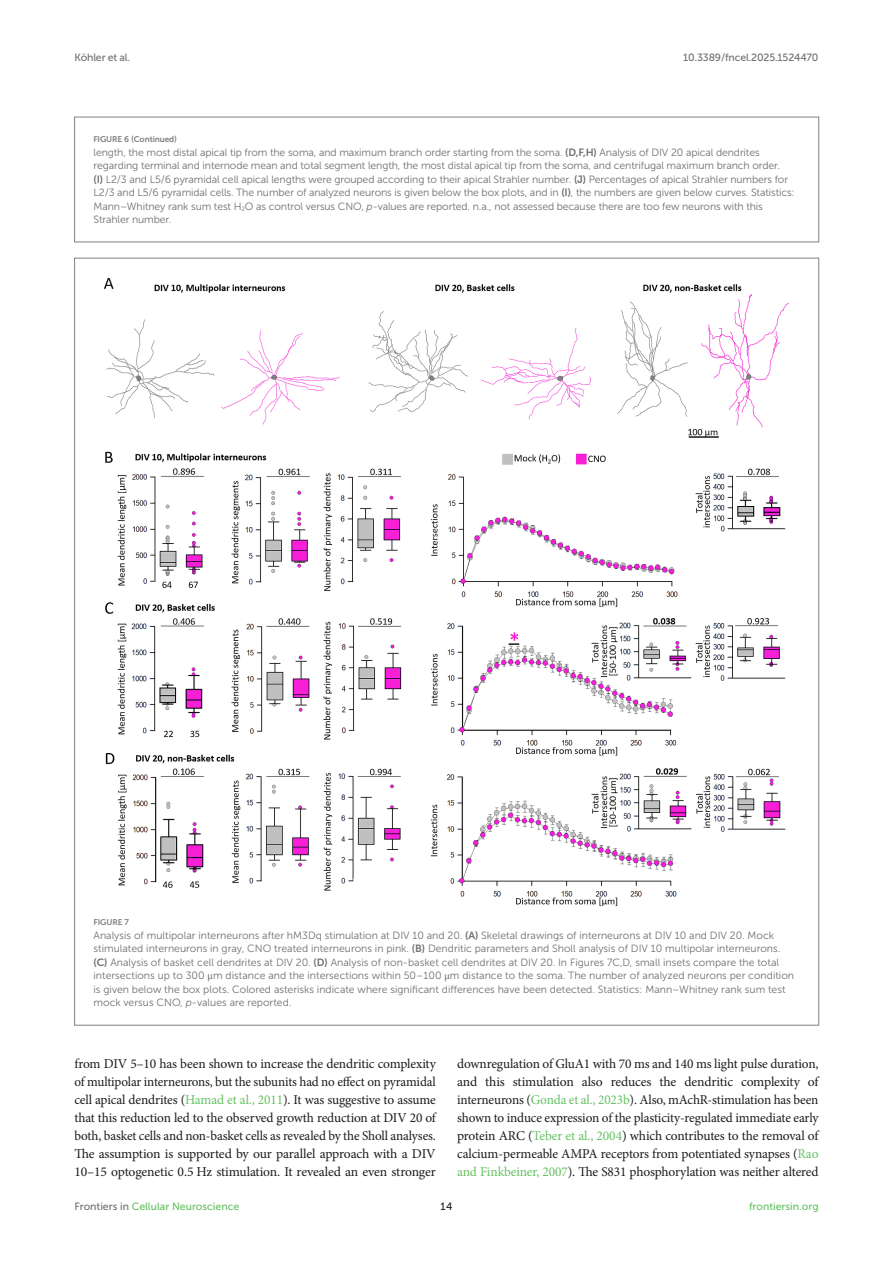
<style>
.page{position:relative;width:893px;height:1263px;background:#fff}
.page>*{position:absolute;margin:0;border:0;box-sizing:border-box;transform-origin:0 0}
.TEXT{font:13.5px/18px "Minion Pro";letter-spacing:-.01em;color:#1b1c1b;text-align:justify}
.FIG_LEG{font:10.5px/13.5px "Museo Sans 300";letter-spacing:-.005em;color:#706f70}
.t1{font:10.5px "Museo Sans 500";color:#65c161}
.t2{font:10.5px "Museo Sans 500";letter-spacing:-.015em;color:#706f70}
.t3{font:10.5px "Museo Sans 500";color:#1b1c1b}
.FIG_HD_CONT{font:8.25px "Museo Sans 700";letter-spacing:-.01em;color:#7e7f7f}
.FIG_HD{font:8.25px "Museo Sans 700";letter-spacing:-.01em;color:#7e7f7f}
.s1{font-family:"Museo Sans 700"}
.s2{font-style:italic}
.s3{font-family:"STIX General"}
.s4{color:#65c161}
.s5{color:#706f70}
</style>
<div class="page">
<div style="left:74px;top:117px;width:745px;height:125px;border:1px solid #808285"></div>
<img style="left:104px;top:278px;width:685px;height:628px">
<p class="t2" style="left:74px;top:51px;width:57px">Köhler et al.</p>
<p class="t2" style="left:683px;top:51px;width:137px">10.3389/fncel.2025.1524470</p>
<p class="FIG_HD_CONT" style="left:93px;top:135px;width:85px">FIGURE 6 (Continued)</p>
<p class="FIG_LEG" style="left:94px;top:145px;width:703px">length, the most distal apical tip from the soma, and maximum branch order starting from the soma. <span class="s1">(D,F,H)</span> Analysis of DIV 20 apical dendrites regarding terminal and internode mean and total segment length, the most distal apical tip from the soma, and centrifugal maximum branch order.<br><span class="s1">(I)</span> L2/3 and L5/6 pyramidal cell apical lengths were grouped according to their apical Strahler number. <span class="s1">(J)</span> Percentages of apical Strahler numbers for L2/3 and L5/6 pyramidal cells. The number of analyzed neurons is given below the box plots, and in <span class="s1">(I)</span>, the numbers are given below curves. Statistics:<br>Mann–Whitney rank sum test H<sub>2</sub>O as control versus CNO, <span class="s2">p</span>-values are reported. n.a., not assessed because there are too few neurons with this Strahler number.</p>
<p class="FIG_HD" style="left:94px;top:918px;width:37px">FIGURE 7</p>
<p class="FIG_LEG" style="left:94px;top:928px;width:702px">Analysis of multipolar interneurons after hM3Dq stimulation at DIV 10 and 20. <span class="s1">(A)</span> Skeletal drawings of interneurons at DIV 10 and DIV 20. Mock stimulated interneurons in gray, CNO treated interneurons in pink. <span class="s1">(B)</span> Dendritic parameters and Sholl analysis of DIV 10 multipolar interneurons. <span class="s1">(C)</span> Analysis of basket cell dendrites at DIV 20. <span class="s1">(D)</span> Analysis of non-basket cell dendrites at DIV 20. In Figures 7C,D, small insets compare the total intersections up to 300 <span class="s3">μ</span>m distance and the intersections within 50–100 <span class="s3">μ</span>m distance to the soma. The number of analyzed neurons per condition is given below the box plots. Colored asterisks indicate where significant differences have been detected. Statistics: Mann–Whitney rank sum test mock versus CNO, <span class="s2">p</span>-values are reported.</p>
<p class="TEXT" style="left:74px;top:1055px;width:363px">from DIV 5–10 has been shown to increase the dendritic complexity of multipolar interneurons, but the subunits had no effect on pyramidal cell apical dendrites (<span class="s4">Hamad et al., 2011</span>). It was suggestive to assume that this reduction led to the observed growth reduction at DIV 20 of both, basket cells and non-basket cells as revealed by the Sholl analyses.<br>The assumption is supported by our parallel approach with a DIV 10–15 optogenetic 0.5 Hz stimulation. It revealed an even stronger</p>
<p class="TEXT" style="left:457px;top:1055px;width:363px">downregulation of GluA1 with 70 ms and 140 ms light pulse duration, and this stimulation also reduces the dendritic complexity of interneurons (<span class="s4">Gonda et al., 2023b</span>). Also, mAchR-stimulation has been shown to induce expression of the plasticity-regulated immediate early protein ARC (<span class="s4">Teber et al., 2004</span>) which contributes to the removal of calcium-permeable AMPA receptors from potentiated synapses (<span class="s4">Rao and Finkbeiner, 2007</span>). The S831 phosphorylation was neither altered</p>
<p class="t1" style="left:74px;top:1200px;width:166px"><span class="s5">Frontiers in</span> Cellular Neuroscience</p>
<p class="t3" style="left:441px;top:1200px;width:13px">14</p>
<p class="t1" style="left:749px;top:1200px;width:71px">frontiersin.org</p>
</div>
